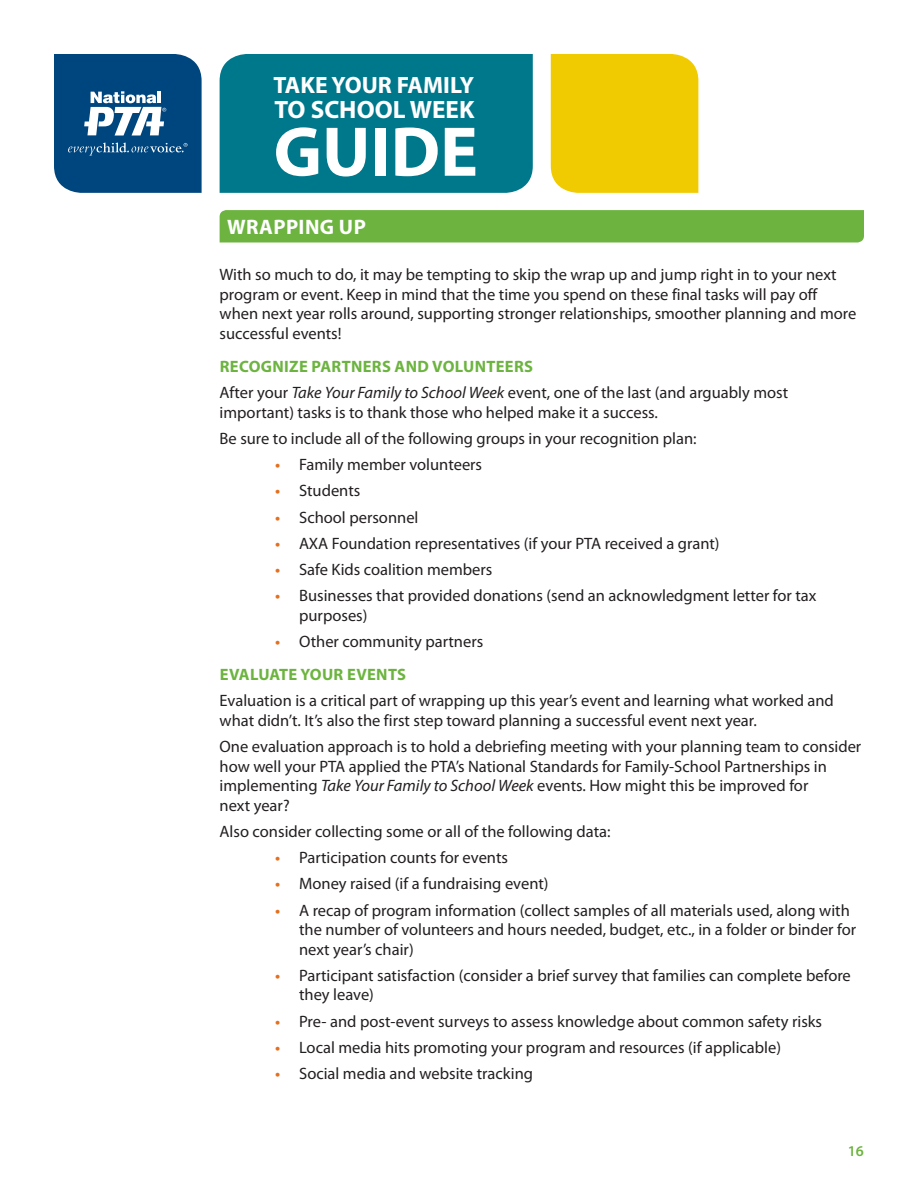
<style>
.page{position:relative;width:918px;height:1188px;background:#fff}
.page>*{position:absolute;margin:0;border:0;box-sizing:border-box;transform-origin:0 0}
.t1{font:700 70.95px "Myriad Pro";color:#fff}
.t2{font:700 25.2px "Myriad Pro";color:#fff}
.t3{font:700 23.7px "Myriad Pro";color:#fff}
.t4{font:700 21px "Myriad Pro";letter-spacing:.02em;color:#fff}
.List_w_tabs{font:16.5px/19.5px "Myriad Pro";color:#231f20}
.List_w_tabs-2{font:700 16.5px "Myriad Pro";letter-spacing:.02em;color:#6cb43f}
.t5{font:600 15px "Myriad Pro";color:#6cb43f}
.s1{font-style:italic}
.s2{font-weight:600;color:#e4701e}
</style>
<div class="page">
<div style="left:220px;top:54px;width:313px;height:139px;background:#00788b"></div>
<svg style="left:54px;top:54px;width:148px;height:139px;background:#1e5c8d"></svg>
<div style="left:551px;top:54px;width:147px;height:139px;background:#f0cb02"></div>
<div style="left:220px;top:210px;width:644px;height:33px;background:#6cb43f"></div>
<h3 class="t3" style="left:274px;top:69px;width:202px">TAKE YOUR FAMILY</h3>
<h2 class="t2" style="left:275px;top:93px;width:201px">TO SCHOOL WEEK</h2>
<h1 class="t1" style="left:274px;top:106px;width:206px">GUIDE</h1>
<p class="t4" style="left:227px;top:213px;width:140px">WRAPPING UP</p>
<p class="List_w_tabs" style="left:220px;top:265px;width:638px">With so much to do, it may be tempting to skip the wrap up and jump right in to your next program or event. Keep in mind that the time you spend on these final tasks will pay off when next year rolls around, supporting stronger relationships, smoother planning and more successful events!</p>
<p class="List_w_tabs-2" style="left:220px;top:356px;width:315px">RECOGNIZE PARTNERS AND VOLUNTEERS</p>
<p class="List_w_tabs" style="left:220px;top:383px;width:570px">After your <span class="s1">Take Your Family to School Week</span> event, one of the last (and arguably most important) tasks is to thank those who helped make it a success.</p>
<p class="List_w_tabs" style="left:220px;top:428px;width:478px">Be sure to include all of the following groups in your recognition plan:</p>
<p class="List_w_tabs" style="left:275px;top:455px;width:209px"><span class="s2">•</span> Family member volunteers</p>
<p class="List_w_tabs" style="left:275px;top:481px;width:87px"><span class="s2">•</span> Students</p>
<p class="List_w_tabs" style="left:275px;top:507px;width:145px"><span class="s2">•</span> School personnel</p>
<p class="List_w_tabs" style="left:275px;top:533px;width:446px"><span class="s2">•</span> AXA Foundation representatives (if your PTA received a grant)</p>
<p class="List_w_tabs" style="left:275px;top:560px;width:219px"><span class="s2">•</span> Safe Kids coalition members</p>
<p class="List_w_tabs" style="left:299px;top:586px;width:519px;text-indent:-24px"><span class="s2">•</span> Businesses that provided donations (send an acknowledgment letter for tax purposes)</p>
<p class="List_w_tabs" style="left:275px;top:632px;width:210px"><span class="s2">•</span> Other community partners</p>
<p class="List_w_tabs-2" style="left:220px;top:664px;width:188px">EVALUATE YOUR EVENTS</p>
<p class="List_w_tabs" style="left:220px;top:691px;width:616px">Evaluation is a critical part of wrapping up this year’s event and learning what worked and what didn’t. It’s also the first step toward planning a successful event next year.</p>
<p class="List_w_tabs" style="left:220px;top:737px;width:643px">One evaluation approach is to hold a debriefing meeting with your planning team to consider how well your PTA applied the PTA’s National Standards for Family-School Partnerships in implementing <span class="s1">Take Your Family to School Week</span> events. How might this be improved for<br>next year?</p>
<p class="List_w_tabs" style="left:220px;top:821px;width:392px">Also consider collecting some or all of the following data:</p>
<p class="List_w_tabs" style="left:275px;top:848px;width:234px"><span class="s2">•</span> Participation counts for events</p>
<p class="List_w_tabs" style="left:275px;top:874px;width:275px"><span class="s2">•</span> Money raised (if a fundraising event)</p>
<p class="List_w_tabs" style="left:299px;top:900px;width:559px;text-indent:-24px"><span class="s2">•</span> A recap of program information (collect samples of all materials used, along with the number of volunteers and hours needed, budget, etc., in a folder or binder for next year’s chair)</p>
<p class="List_w_tabs" style="left:299px;top:965px;width:553px;text-indent:-24px"><span class="s2">•</span> Participant satisfaction (consider a brief survey that families can complete before they leave)</p>
<p class="List_w_tabs" style="left:275px;top:1011px;width:549px"><span class="s2">•</span> Pre- and post-event surveys to assess knowledge about common safety risks</p>
<p class="List_w_tabs" style="left:275px;top:1037px;width:508px"><span class="s2">•</span> Local media hits promoting your program and resources (if applicable)</p>
<p class="List_w_tabs" style="left:275px;top:1064px;width:259px"><span class="s2">•</span> Social media and website tracking</p>
<p class="t5" style="left:848px;top:1141px;width:18px">16</p>
</div>
